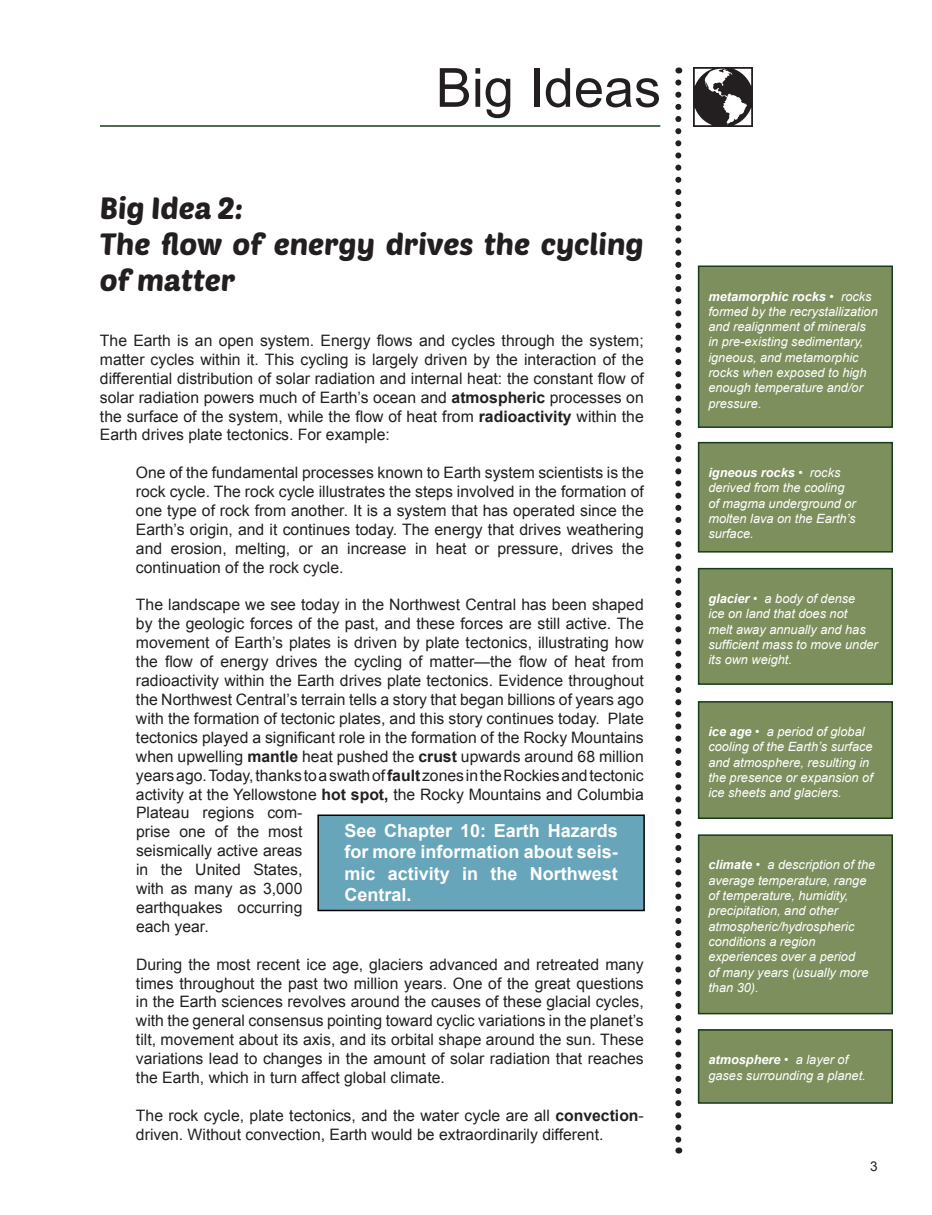
<style>
.page{position:relative;width:932px;height:1215px;background:#fff}
.page>*{position:absolute;margin:0;border:0;box-sizing:border-box;transform-origin:0 0}
.t1{font:54px "Arial";color:#231f20}
.t2{font:30px/36px "Poetsen One";color:#231f20}
.t3{font:700 18px/21.6px "Arial";color:#fff;text-align:justify}
.t4{font:15.75px/18.9px "Arial";color:#231f20;text-align:justify}
.t5{font:13.5px "Arial";color:#231f20}
.t6{font:italic 12.75px/15.3px "Arial";color:#fff}
.s1{font-weight:700}
</style>
<div class="page">
<svg style="left:675px;top:82px;width:6px;height:1072px"></svg>
<img style="left:693px;top:68px;width:59px;height:59px">
<hr style="left:100px;top:125px;width:560px;height:2px;background:#183b1c">
<div style="left:318px;top:815px;width:326px;height:95px;background:#67a5ba"></div>
<div style="left:317px;top:814px;width:328px;height:97px;border:2px solid #010203"></div>
<div style="left:698px;top:266px;width:194px;height:161px;background:#7e8f5e"></div>
<div style="left:698px;top:266px;width:194px;height:162px;border:2px solid #183b1c"></div>
<div style="left:698px;top:443px;width:194px;height:109px;background:#7e8f5e"></div>
<div style="left:698px;top:442px;width:194px;height:111px;border:2px solid #183b1c"></div>
<div style="left:698px;top:569px;width:194px;height:115px;background:#7e8f5e"></div>
<div style="left:698px;top:568px;width:194px;height:117px;border:2px solid #183b1c"></div>
<div style="left:698px;top:702px;width:194px;height:116px;background:#7e8f5e"></div>
<div style="left:698px;top:701px;width:194px;height:118px;border:2px solid #183b1c"></div>
<div style="left:698px;top:835px;width:194px;height:179px;background:#7e8f5e"></div>
<div style="left:698px;top:834px;width:194px;height:180px;border:2px solid #183b1c"></div>
<div style="left:698px;top:1030px;width:194px;height:73px;background:#7e8f5e"></div>
<div style="left:698px;top:1029px;width:194px;height:75px;border:2px solid #183b1c"></div>
<h1 class="t1" style="left:436px;top:52px;width:227px">Big Ideas</h1>
<h2 class="t2" style="left:100px;top:189px;width:545px">Big Idea 2:<br>The flow of energy drives the cycling of matter</h2>
<p class="t4" style="left:100px;top:331px;width:545px">The Earth is an open system. Energy flows and cycles through the system; matter cycles within it. This cycling is largely driven by the interaction of the differential distribution of solar radiation and internal heat: the constant flow of solar radiation powers much of Earth’s ocean and <span class="s1">atmospheric</span> processes on the surface of the system, while the flow of heat from <span class="s1">radioactivity</span> within the Earth drives plate tectonics. For example:</p>
<p class="t4" style="left:136px;top:463px;width:509px">One of the fundamental processes known to Earth system scientists is the rock cycle. The rock cycle illustrates the steps involved in the formation of one type of rock from another. It is a system that has operated since the Earth’s origin, and it continues today. The energy that drives weathering and erosion, melting, or an increase in heat or pressure, drives the continuation of the rock cycle.</p>
<p class="t4" style="left:136px;top:596px;width:509px;text-align:left">The landscape we see today in the Northwest Central has been shaped by the geologic forces of the past, and these forces are still active. The movement of Earth’s plates is driven by plate tectonics, illustrating how the flow of energy drives the cycling of matter—the flow of heat from radioactivity within the Earth drives plate tectonics. Evidence throughout the Northwest Central’s terrain tells a story that began billions of years ago with the formation of tectonic plates, and this story continues today. Plate tectonics played a significant role in the formation of the Rocky Mountains when upwelling <span class="s1">mantle</span> heat pushed the <span class="s1">crust</span> upwards around 68 million years ago. Today, thanks to a swath of <span class="s1">fault</span> zones in the Rockies and tectonic activity at the Yellowstone <span class="s1">hot spot,</span> the Rocky Mountains and Columbia Plateau regions com-<br>prise one of the most<br>seismically active areas<br>in the U nited States,<br>with as many as 3,000<br>earthquakes occurring<br>each year.</p>
<p class="t4" style="left:136px;top:955px;width:509px">During the most recent ice age, glaciers advanced and retreated many times throughout the past two million years. One of the great questions in the Earth sciences revolves around the causes of these glacial cycles, with the general consensus pointing toward cyclic variations in the planet’s tilt, movement about its axis, and its orbital shape around the sun. These variations lead to changes in the amount of solar radiation that reaches the Earth, which in turn affect global climate.</p>
<p class="t4" style="left:136px;top:1106px;width:509px">The rock cycle, plate tectonics, and the water cycle are all <span class="s1">convection&shy;</span>driven. Without convection, Earth would be extraordinarily different.</p>
<p class="t3" style="left:344px;top:820px;width:275px">See Chapter 10: Earth Hazards for more information about seis&shy;mic activity in the Northwest Central.</p>
<p class="t6" style="left:708px;top:289px;width:171px"><span class="s1">metamorphic rocks</span> • rocks formed by the recrystallization and realignment of minerals in pre-existing sedimentary, igneous, and metamorphic rocks when exposed to high enough temperature and/or pressure.</p>
<p class="t6" style="left:708px;top:465px;width:149px"><span class="s1">igneous rocks</span> • rocks derived from the cooling of magma underground or molten lava on the Earth’s surface.</p>
<p class="t6" style="left:708px;top:591px;width:171px"><span class="s1">glacier</span> • a body of dense<br>ice on land that does not<br>melt away annually and has sufficient mass to move under its own weight.</p>
<p class="t6" style="left:708px;top:724px;width:166px"><span class="s1">ice age</span> • a period of global cooling of the Earth’s surface and atmosphere, resulting in the presence or expansion of ice sheets and glaciers.</p>
<p class="t6" style="left:708px;top:858px;width:168px"><span class="s1">climate</span> • a description of the average temperature, range of temperature, humidity, precipitation, and other atmospheric/hydrospheric conditions a region experiences over a period<br>of many years (usually more than 30).</p>
<p class="t6" style="left:708px;top:1052px;width:159px"><span class="s1">atmosphere</span> • a layer of gases surrounding a planet.</p>
<p class="t5" style="left:870px;top:1158px;width:9px">3</p>
</div>
